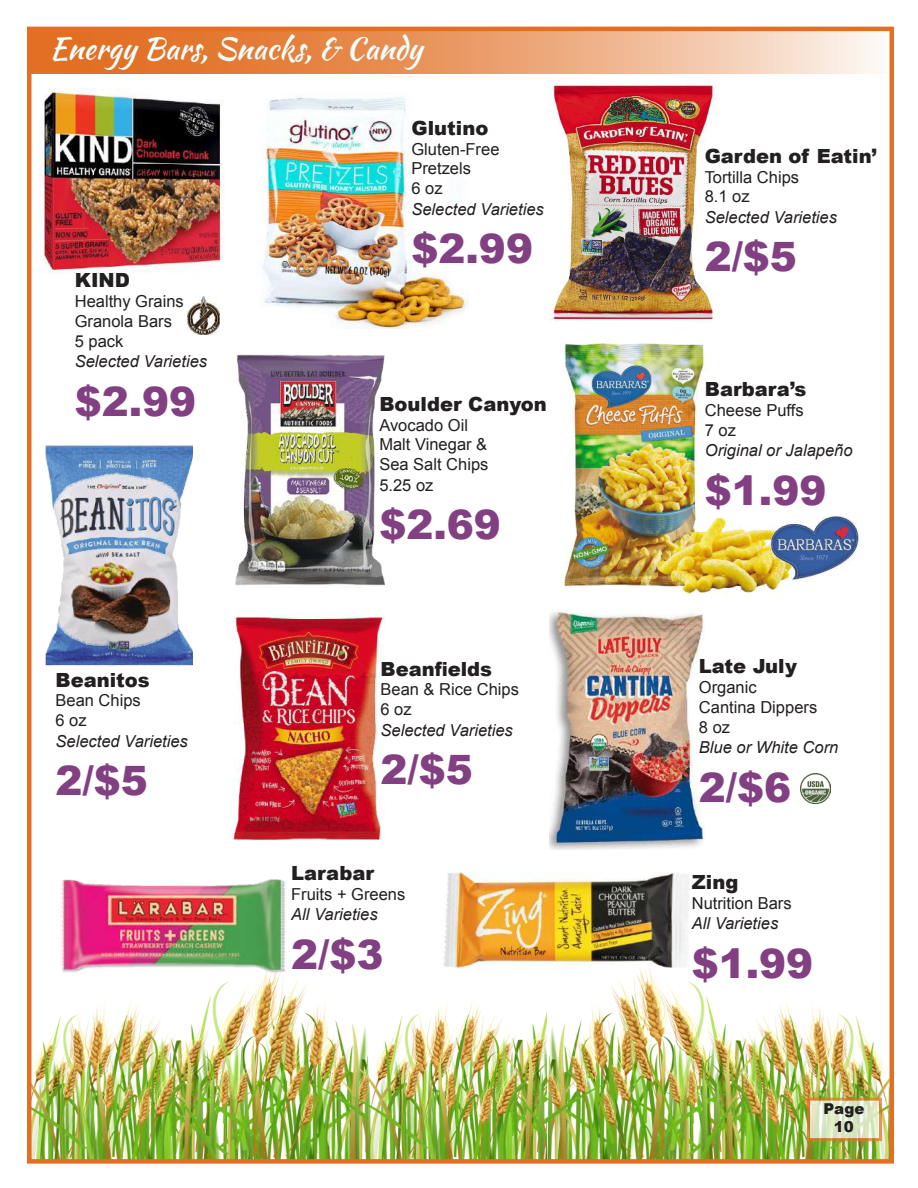
<style>
.page{position:relative;width:918px;height:1188px;background:#fff}
.page>*{position:absolute;margin:0;border:0;box-sizing:border-box;transform-origin:0 0}
.t1{font:900 40.5px "Arial";color:#824083}
.t2{font:30px "Kaushan Script";color:#effffd}
.t3{font:900 19.5px "Arial";color:#231f20}
.t4{font:16.5px/19.8px "Arial";color:#231f20}
.t5{font:italic 16.5px "Arial";color:#231f20}
.t6{font:900 15px/18px "Arial";color:#231f20;text-align:center}
</style>
<div class="page">
<img style="left:800px;top:773px;width:30px;height:30px">
<img style="left:32px;top:976px;width:317px;height:183px">
<img style="left:349px;top:968px;width:540px;height:191px">
<svg style="left:807px;top:1098px;width:75px;height:43px;background:#dcd6ad"></svg>
<img style="left:564px;top:343px;width:299px;height:255px">
<img style="left:549px;top:81px;width:168px;height:240px">
<img style="left:44px;top:444px;width:149px;height:223px">
<img style="left:233px;top:615px;width:151px;height:225px">
<svg style="left:32px;top:32px;width:847px;height:42px;background:#eba06f"></svg>
<img style="left:262px;top:96px;width:206px;height:232px">
<img style="left:40px;top:88px;width:185px;height:185px">
<img style="left:188px;top:296px;width:31px;height:38px">
<img style="left:443px;top:872px;width:247px;height:96px">
<img style="left:236px;top:354px;width:148px;height:232px">
<img style="left:549px;top:609px;width:156px;height:240px">
<img style="left:52px;top:879px;width:240px;height:107px">
<div style="left:27px;top:27px;width:867px;height:1137px;border:4px solid #e26f23"></div>
<h2 class="t2" style="left:50px;top:27px;width:374px">Energy Bars, Snacks, &amp; Candy</h2>
<p class="t3" style="left:75px;top:266px;width:57px">KIND</p>
<p class="t4" style="left:75px;top:292px;width:111px">Healthy Grains<br>Granola Bars<br>5 pack</p>
<p class="t5" style="left:75px;top:351px;width:134px">Selected Varieties</p>
<h1 class="t1" style="left:75px;top:372px;width:123px">$2.99</h1>
<p class="t3" style="left:56px;top:665px;width:96px">Beanitos</p>
<p class="t4" style="left:56px;top:691px;width:87px">Bean Chips<br>6 oz</p>
<p class="t5" style="left:56px;top:730px;width:134px">Selected Varieties</p>
<h1 class="t1" style="left:56px;top:751px;width:94px">2/$5</h1>
<p class="t3" style="left:411px;top:114px;width:78px">Glutino</p>
<p class="t4" style="left:411px;top:139px;width:90px">Gluten-Free<br>Pretzels<br>6 oz</p>
<p class="t5" style="left:411px;top:198px;width:134px">Selected Varieties</p>
<h1 class="t1" style="left:411px;top:219px;width:123px">$2.99</h1>
<p class="t3" style="left:379px;top:390px;width:169px">Boulder Canyon</p>
<p class="t4" style="left:379px;top:415px;width:111px">Avocado Oil<br>Malt Vinegar &amp;<br>Sea Salt Chips<br>5.25 oz</p>
<h1 class="t1" style="left:379px;top:495px;width:123px">$2.69</h1>
<p class="t3" style="left:381px;top:655px;width:113px">Beanfields</p>
<p class="t4" style="left:381px;top:680px;width:140px">Bean &amp; Rice Chips<br>6 oz</p>
<p class="t5" style="left:381px;top:719px;width:134px">Selected Varieties</p>
<h1 class="t1" style="left:381px;top:740px;width:94px">2/$5</h1>
<p class="t3" style="left:291px;top:859px;width:84px">Larabar</p>
<p class="t4" style="left:291px;top:884px;width:116px">Fruits + Greens</p>
<p class="t5" style="left:291px;top:904px;width:88px">All Varieties</p>
<h1 class="t1" style="left:291px;top:925px;width:94px">2/$3</h1>
<p class="t3" style="left:705px;top:142px;width:174px">Garden of Eatin’</p>
<p class="t4" style="left:705px;top:167px;width:96px">Tortilla Chips<br>8.1 oz</p>
<p class="t5" style="left:705px;top:206px;width:134px">Selected Varieties</p>
<h1 class="t1" style="left:705px;top:227px;width:94px">2/$5</h1>
<p class="t3" style="left:705px;top:375px;width:103px">Barbara’s</p>
<p class="t4" style="left:705px;top:401px;width:100px">Cheese Puffs<br>7 oz</p>
<p class="t5" style="left:705px;top:440px;width:149px">Original or Jalapeño</p>
<h1 class="t1" style="left:705px;top:461px;width:123px">$1.99</h1>
<p class="t3" style="left:699px;top:652px;width:100px">Late July</p>
<p class="t4" style="left:699px;top:677px;width:120px">Organic<br>Cantina Dippers<br>8 oz</p>
<p class="t5" style="left:699px;top:736px;width:141px">Blue or White Corn</p>
<h1 class="t1" style="left:699px;top:758px;width:94px">2/$6</h1>
<p class="t3" style="left:692px;top:868px;width:48px">Zing</p>
<p class="t4" style="left:692px;top:893px;width:101px">Nutrition Bars</p>
<p class="t5" style="left:692px;top:913px;width:88px">All Varieties</p>
<h1 class="t1" style="left:692px;top:934px;width:123px">$1.99</h1>
<p class="t6" style="left:824px;top:1099px;width:42px">Page<br>10</p>
</div>
